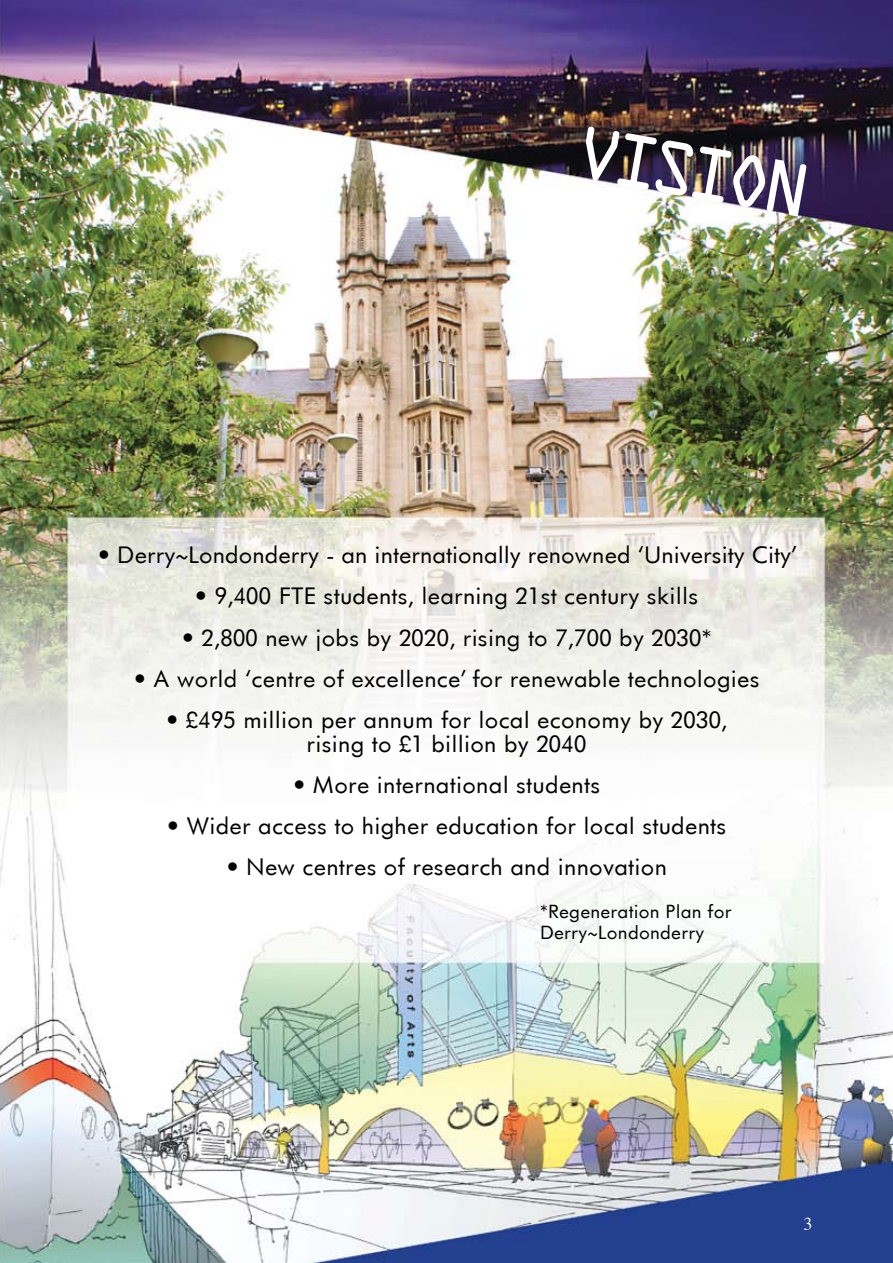
<style>
.page{position:relative;width:893px;height:1263px;background:#fff}
.page>*{position:absolute;margin:0;border:0;box-sizing:border-box;transform-origin:0 0}
.t1{font:22.5px/24px "Futurist";color:#000;text-align:center}
.t2{font:18px/21.6px "Futurist";color:#000}
.t3{font:18px "Times";color:#fff}
</style>
<div class="page">
<img style="left:0;top:0;width:893px;height:1263px">
<img style="left:586px;top:126px;width:221px;height:91px">
<p class="t1" style="left:98px;top:543px;width:700px">• Derry~Londonderry - an internationally renowned ‘University City’</p>
<p class="t1" style="left:195px;top:584px;width:505px">• 9,400 FTE students, learning 21st century skills</p>
<p class="t1" style="left:181px;top:625px;width:532px">• 2,800 new jobs by 2020, rising to 7,700 by 2030*</p>
<p class="t1" style="left:133px;top:666px;width:628px">• A world ‘centre of excellence’ for renewable technologies</p>
<p class="t1" style="left:166px;top:707px;width:563px">• £495 million per annum for local economy by 2030, rising to £1 billion by 2040</p>
<p class="t1" style="left:293px;top:772px;width:309px">• More international students</p>
<p class="t1" style="left:167px;top:813px;width:562px">• Wider access to higher education for local students</p>
<p class="t1" style="left:226px;top:854px;width:443px">• New centres of research and innovation</p>
<p class="t2" style="left:540px;top:900px;width:193px">*Regeneration Plan for<br>Derry~Londonderry</p>
<p class="t3" style="left:803px;top:1207px;width:10px">3</p>
</div>
